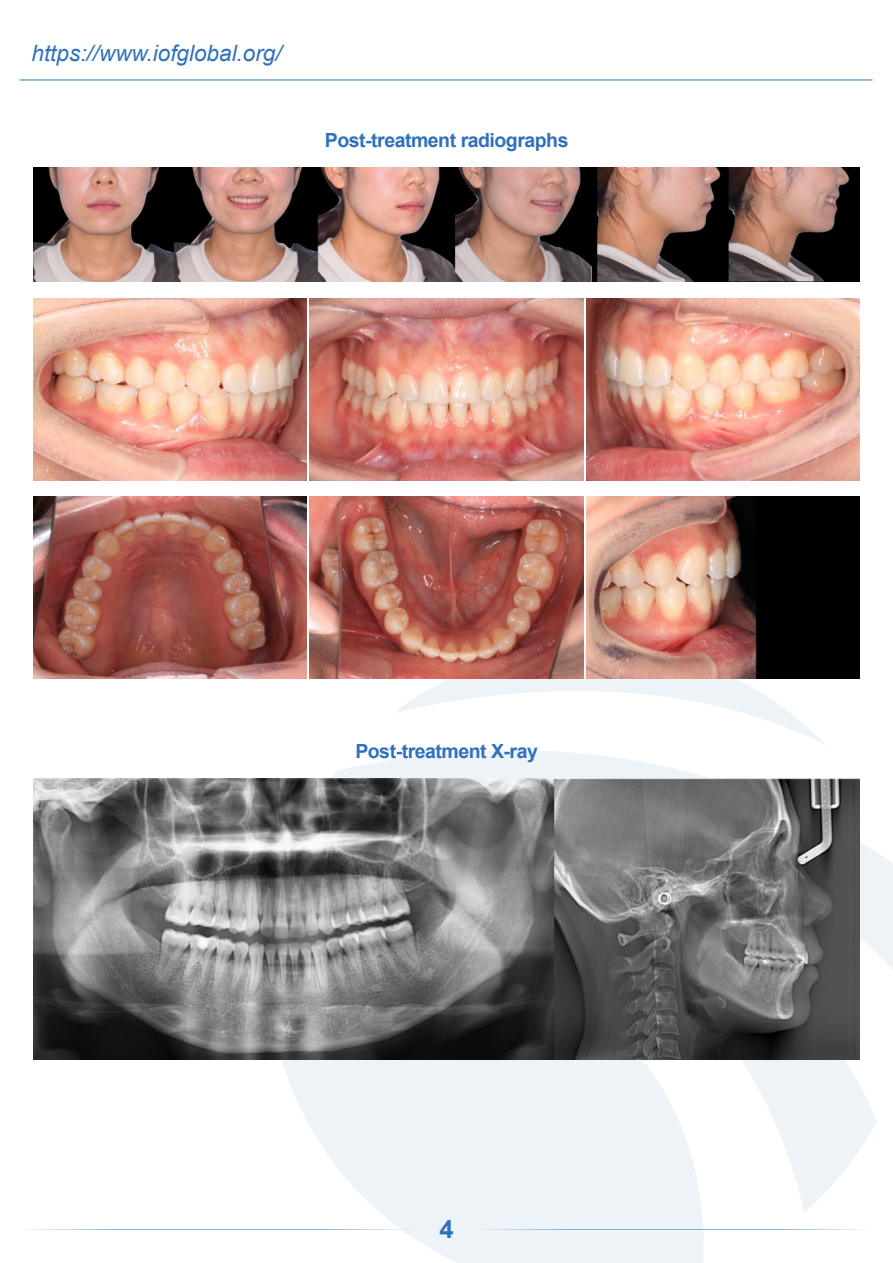
<style>
.page{position:relative;width:893px;height:1263px;background:#fff}
.page>*{position:absolute;margin:0;border:0;box-sizing:border-box;transform-origin:0 0}
.t1{font:700 25.5px "Arial";color:#3071bb}
.t2{font:italic 22.5px "Arial";color:#3071bb}
.t3{font:700 19.5px "Arial";letter-spacing:-.025em;color:#3071bb}
</style>
<div class="page">
<svg style="left:362px;top:750px;width:531px;height:219px"></svg>
<svg style="left:272px;top:766px;width:605px;height:446px;fill:#eef3f8"></svg>
<svg style="left:272px;top:1060px;width:475px;height:203px;fill:#eef3f8"></svg>
<svg style="left:395px;top:645px;width:429px;height:99px"></svg>
<img style="left:33px;top:298px;width:273px;height:183px">
<img style="left:310px;top:298px;width:273px;height:183px">
<img style="left:587px;top:298px;width:273px;height:183px">
<img style="left:33px;top:497px;width:273px;height:182px">
<img style="left:310px;top:497px;width:273px;height:182px">
<img style="left:587px;top:497px;width:273px;height:182px">
<img style="left:33px;top:167px;width:827px;height:115px">
<img style="left:33px;top:779px;width:827px;height:281px">
<hr style="left:19px;top:80px;width:853px;height:1px;background:#2b74bc">
<svg style="left:28px;top:1229px;width:391px;height:1px"></svg>
<svg style="left:473px;top:1229px;width:391px;height:1px"></svg>
<p class="t2" style="left:32px;top:38px;width:252px">https://www.iofglobal.org/</p>
<p class="t3" style="left:325px;top:127px;width:245px">Post-treatment radiographs</p>
<p class="t3" style="left:355px;top:737px;width:184px">Post-treatment X-ray</p>
<h1 class="t1" style="left:440px;top:1211px;width:16px">4</h1>
</div>
